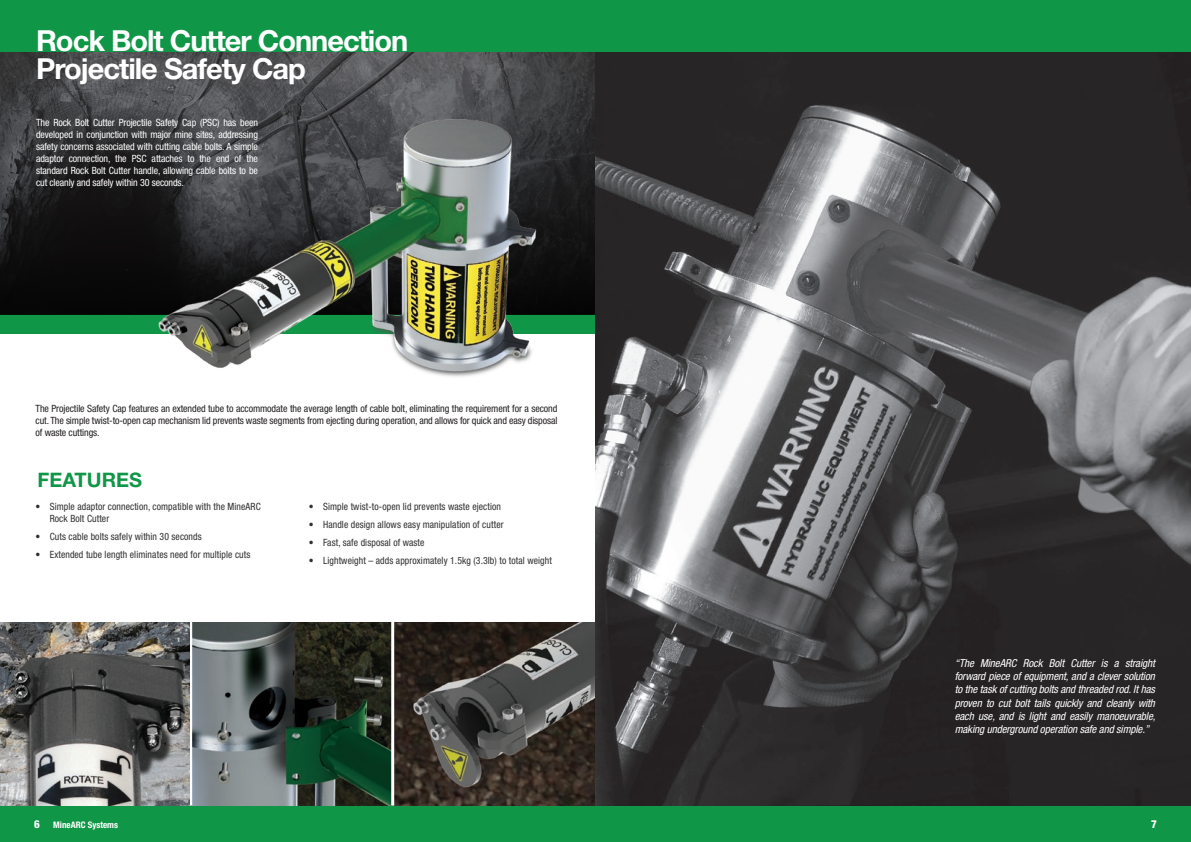
<style>
.page{position:relative;width:1191px;height:842px;background:#fff}
.page>*{position:absolute;margin:0;border:0;box-sizing:border-box;transform-origin:0 0}
.t1{font:700 29px "Helvetica Neue LT Std";letter-spacing:-.035em;color:#fff}
.t2{font:700 20px "Helvetica Neue LT Std";color:#109647}
.t3{font:italic condensed 11px/13.2px "Helvetica Neue LT Std";letter-spacing:-.01em;color:#fff;text-align:justify}
.t4{font:800 condensed 11px "Helvetica Neue LT Std";color:#fff}
.t5{font:condensed 10px/12px "Helvetica Neue LT Std";letter-spacing:.01em;color:#312f30}
.t6{font:condensed 10px/12px "Helvetica Neue LT Std";letter-spacing:-.01em;color:#fff;text-align:justify}
.t7{font:condensed 10px/12px "Helvetica Neue LT Std";letter-spacing:-.01em;color:#231f20;text-align:justify}
.t8{font:700 condensed 9px "Helvetica Neue LT Std";color:#fff}
.s1{font-weight:800;font-size:11px}
</style>
<div class="page">
<div style="left:595px;top:805px;width:596px;height:37px;background:#109647"></div>
<div style="left:0;top:805px;width:595px;height:37px;background:#109647"></div>
<div style="left:595px;top:0;width:596px;height:52px;background:#109647"></div>
<div style="left:0;top:0;width:595px;height:52px;background:#109647"></div>
<img style="left:0;top:52px;width:595px;height:15px">
<div style="left:0;top:314px;width:595px;height:19px;background:#109647"></div>
<svg style="left:0;top:67px;width:595px;height:247px;background:#353536"></svg>
<img style="left:111px;top:107px;width:459px;height:270px">
<img style="left:192px;top:622px;width:199px;height:183px">
<img style="left:394px;top:622px;width:201px;height:183px">
<img style="left:0;top:622px;width:189px;height:183px">
<img style="left:595px;top:52px;width:596px;height:753px">
<p class="t1" style="left:36px;top:22px;width:374px">Rock Bolt Cutter Connection</p>
<p class="t1" style="left:36px;top:50px;width:271px">Projectile Safety Cap</p>
<p class="t6" style="left:36px;top:117px;width:223px">The Rock Bolt Cutter Projectile Safety Cap (PSC) has been developed in conjunction with major mine sites, addressing safety concerns associated with cutting cable bolts. A simple adaptor connection, the PSC attaches to the end of the standard Rock Bolt Cutter handle, allowing cable bolts to be cut cleanly and safely within 30 seconds.</p>
<p class="t7" style="left:36px;top:402px;width:523px">The Projectile Safety Cap features an extended tube to accommodate the average length of cable bolt, eliminating the requirement for a second cut. The simple twist-to-open cap mechanism lid prevents waste segments from ejecting during operation, and allows for quick and easy disposal of waste cuttings.</p>
<p class="t2" style="left:38px;top:467px;width:106px">FEATURES</p>
<p class="t5" style="left:50px;top:500px;width:212px;text-indent:-14px">• Simple adaptor connection, compatible with the MineARC<br>Rock Bolt Cutter</p>
<p class="t5" style="left:36px;top:530px;width:168px">• Cuts cable bolts safely within 30 seconds</p>
<p class="t5" style="left:36px;top:548px;width:216px">• Extended tube length eliminates need for multiple cuts</p>
<p class="t5" style="left:309px;top:500px;width:194px">• Simple twist-to-open lid prevents waste ejection</p>
<p class="t5" style="left:309px;top:518px;width:196px">• Handle design allows easy manipulation of cutter</p>
<p class="t5" style="left:309px;top:536px;width:117px">• Fast, safe disposal of waste</p>
<p class="t5" style="left:309px;top:554px;width:244px">• Lightweight – adds approximately 1.5kg (3.3lb) to total weight</p>
<p class="t3" style="left:954px;top:657px;width:202px">“The MineARC Rock Bolt Cutter is a straight forward piece of equipment, and a clever solution to the task of cutting bolts and threaded rod. It has proven to cut bolt tails quickly and cleanly with each use, and is light and easily manoeuvrable, making underground operation safe and simple.”</p>
<p class="t8" style="left:34px;top:819px;width:86px"><span class="s1">6</span> MineARC Systems</p>
<p class="t4" style="left:1151px;top:817px;width:7px">7</p>
</div>
